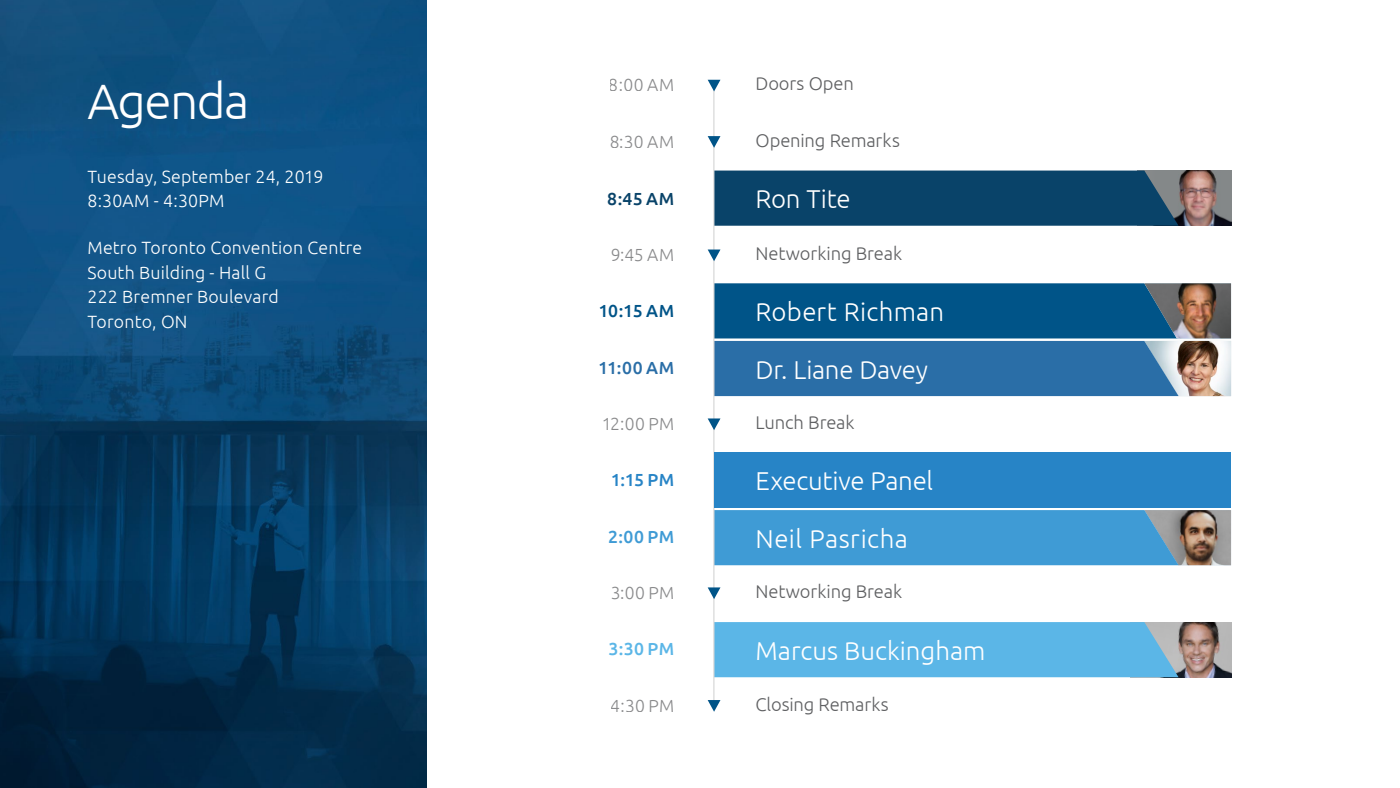
<style>
.page{position:relative;width:1400px;height:788px;background:#fff}
.page>*{position:absolute;margin:0;border:0;box-sizing:border-box;transform-origin:0 0}
.t1{font:300 49.61px "Ubuntu";letter-spacing:-.035em;color:#fff}
.t2{font:300 25.81px "Ubuntu";color:#fff}
.t3{font:300 25.81px "Ubuntu";letter-spacing:.02em;color:#fff}
.t4{font:300 18.38px "Ubuntu";letter-spacing:-.005em;color:#5f6062}
.t5{font:300 17.76px/24.5px "Ubuntu";letter-spacing:.01em;color:#fff}
.t6{font:300 17.5px "Ubuntu";letter-spacing:.015em;color:#5f6062}
.t7{font:500 17.5px "Ubuntu";color:#005488}
.t8{font:500 17.5px "Ubuntu";color:#2a6ea7}
.t9{font:500 17.5px "Ubuntu";color:#094369}
.t10{font:500 17.5px "Ubuntu";color:#2784c6}
.t11{font:500 17.5px "Ubuntu";color:#3f9bd5}
.t12{font:500 17.5px "Ubuntu";color:#5bb6e7}
</style>
<div class="page">
<img style="left:1179px;top:170px;width:52px;height:56px">
<img style="left:1179px;top:622px;width:52px;height:55px">
<img style="left:0;top:0;width:427px;height:788px">
<svg style="left:714px;top:283px;width:517px;height:113px;background:#2c6a96"></svg>
<svg style="left:714px;top:510px;width:517px;height:55px;background:#4a98c9"></svg>
<div style="left:714px;top:622px;width:465px;height:55px;background:#5bb6e7"></div>
<hr style="left:713px;top:84px;width:1px;height:622px;background:#5f6062">
<svg style="left:708px;top:80px;width:12px;height:11px"></svg>
<svg style="left:708px;top:136px;width:12px;height:12px"></svg>
<svg style="left:708px;top:249px;width:12px;height:12px"></svg>
<svg style="left:708px;top:418px;width:12px;height:12px"></svg>
<svg style="left:708px;top:587px;width:12px;height:12px"></svg>
<svg style="left:708px;top:700px;width:12px;height:11px"></svg>
<div style="left:714px;top:452px;width:517px;height:55px;background:#2784c6"></div>
<svg style="left:714px;top:170px;width:465px;height:56px;background:#11486c"></svg>
<h1 class="t1" style="left:88px;top:71px;width:163px">Agenda</h1>
<p class="t5" style="left:88px;top:164px;width:237px">Tuesday, September 24, 2019<br>8:30AM - 4:30PM</p>
<p class="t5" style="left:88px;top:235px;width:276px">Metro Toronto Convention Centre<br>South Building - Hall G<br>222 Bremner Boulevard<br>Toronto, ON</p>
<p class="t6" style="left:609px;top:74px;width:67px">8:00 AM</p>
<p class="t4" style="left:756px;top:72px;width:100px">Doors Open</p>
<p class="t6" style="left:609px;top:131px;width:66px">8:30 AM</p>
<p class="t4" style="left:756px;top:129px;width:146px">Opening Remarks</p>
<p class="t9" style="left:607px;top:187px;width:68px">8:45 AM</p>
<h2 class="t2" style="left:756px;top:183px;width:97px">Ron Tite</h2>
<p class="t6" style="left:610px;top:244px;width:66px">9:45 AM</p>
<p class="t4" style="left:756px;top:242px;width:148px">Networking Break</p>
<p class="t7" style="left:599px;top:300px;width:77px">10:15 AM</p>
<p class="t8" style="left:598px;top:356px;width:78px">11:00 AM</p>
<h2 class="t2" style="left:756px;top:296px;width:190px">Robert Richman</h2>
<h2 class="t2" style="left:756px;top:354px;width:174px">Dr. Liane Davey</h2>
<p class="t6" style="left:601px;top:413px;width:74px">12:00 PM</p>
<p class="t4" style="left:756px;top:411px;width:101px">Lunch Break</p>
<h2 class="t2" style="left:756px;top:465px;width:179px">Executive Panel</h2>
<p class="t10" style="left:611px;top:469px;width:65px">1:15 PM</p>
<p class="t11" style="left:608px;top:525px;width:68px">2:00 PM</p>
<h2 class="t3" style="left:756px;top:523px;width:154px">Neil Pasricha</h2>
<p class="t6" style="left:610px;top:582px;width:65px">3:00 PM</p>
<p class="t4" style="left:756px;top:580px;width:148px">Networking Break</p>
<p class="t12" style="left:609px;top:638px;width:67px">3:30 PM</p>
<h2 class="t2" style="left:756px;top:635px;width:232px">Marcus Buckingham</h2>
<p class="t6" style="left:611px;top:695px;width:65px">4:30 PM</p>
<p class="t4" style="left:756px;top:693px;width:135px">Closing Remarks</p>
</div>
